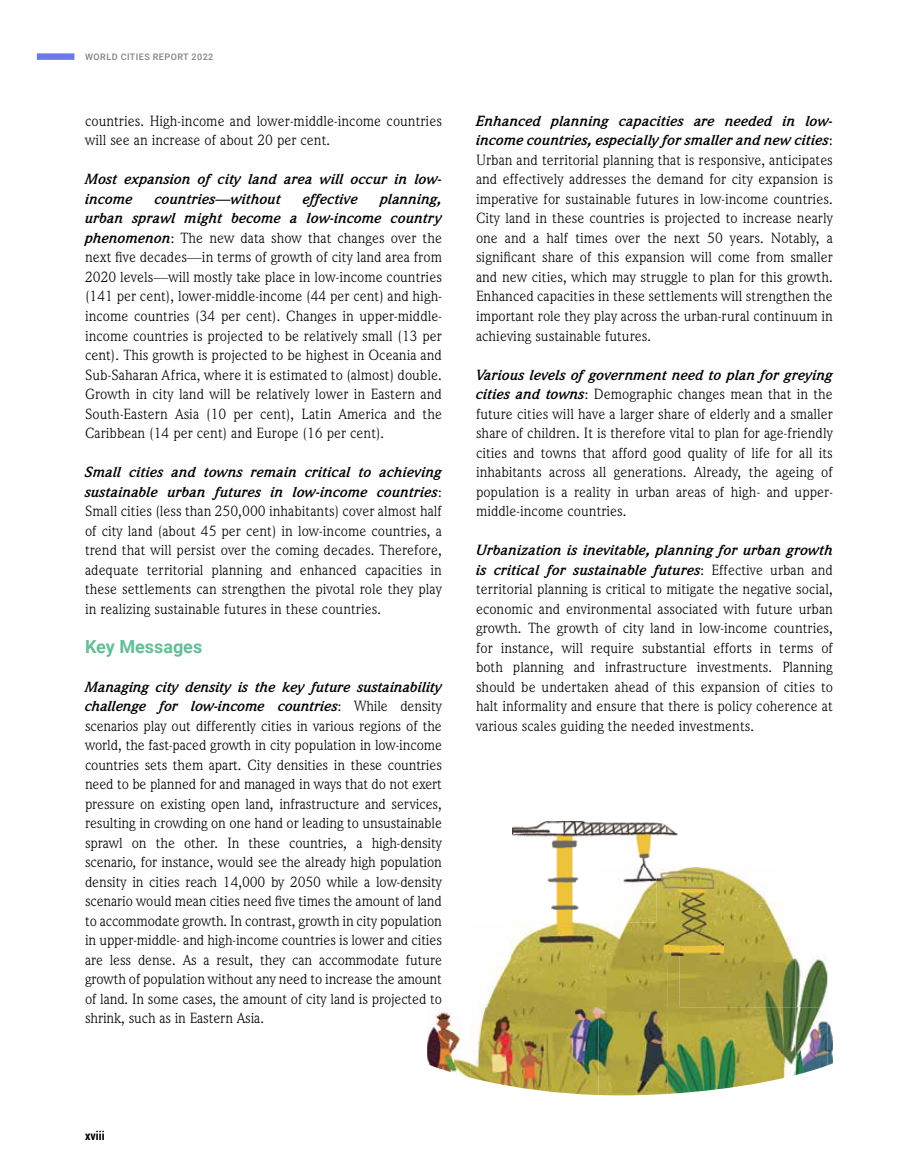
<style>
.page{position:relative;width:918px;height:1170px;background:#fff}
.page>*{position:absolute;margin:0;border:0;box-sizing:border-box;transform-origin:0 0}
.t1{font:700 18px "Roboto";color:#62bf97}
.t2{font:15px/19.5px "Weidemann IT Cby BT";color:#000;text-align:justify}
.t3{font:italic 700 15px/19.5px "Weidemann IT Cby BT";color:#000}
.t4{font:700 12px "Roboto Condensed";letter-spacing:.01em;color:#000}
.t5{font:500 9px "Roboto";letter-spacing:.05em;color:#808285}
.s1{font-weight:700;font-style:italic}
</style>
<div class="page">
<div style="left:37px;top:53px;width:37px;height:7px;background:#6b78e6"></div>
<img style="left:795px;top:957px;width:32px;height:50px">
<img style="left:486px;top:922px;width:112px;height:85px">
<img style="left:598px;top:868px;width:197px;height:139px">
<img style="left:827px;top:1022px;width:6px;height:43px">
<img style="left:427px;top:1007px;width:400px;height:70px">
<img style="left:471px;top:1007px;width:127px;height:87px">
<img style="left:668px;top:1007px;width:127px;height:86px">
<img style="left:598px;top:1019px;width:70px;height:76px">
<img style="left:512px;top:821px;width:166px;height:101px">
<img style="left:512px;top:1007px;width:156px;height:12px">
<svg style="left:668px;top:1007px;width:12px;height:12px"></svg>
<img style="left:657px;top:860px;width:66px;height:95px">
<img style="left:657px;top:922px;width:11px;height:33px">
<p class="t5" style="left:85px;top:51px;width:130px">WORLD CITIES REPORT 2022</p>
<p class="t2" style="left:85px;top:111px;width:358px">countries. High-income and lower-middle-income countries will see an increase of about 20 per cent.</p>
<p class="t3" style="left:85px;top:169px;width:358px">Most expansion of city land area will occur in low&shy;income</p>
<p class="t2" style="left:85px;top:189px;width:359px;text-indent:295px"><span class="s1">planning, urban sprawl might become a low-income country phenomenon</span>: The new data show that changes over the next five decades—in terms of growth of city land area from 2020 levels—will mostly take place in low-income countries (141 per cent), lower-middle-income (44 per cent) and high&shy;income countries (34 per cent). Changes in upper-middle&shy;income countries is projected to be relatively small (13 per cent). This growth is projected to be highest in Oceania and Sub-Saharan Africa, where it is estimated to (almost) double.<br>Growth in city land will be relatively lower in Eastern and South-Eastern Asia (10 per cent), Latin America and the Caribbean (14 per cent) and Europe (16 per cent).</p>
<p class="t2" style="left:85px;top:462px;width:358px"><span class="s1">Small cities and towns remain critical to achieving sustainable urban futures in low-income countries</span>:<br>Small cities (less than 250,000 inhabitants) cover almost half of city land (about 45 per cent) in low-income countries, a trend that will persist over the coming decades. Therefore, adequate territorial planning and enhanced capacities in these settlements can strengthen the pivotal role they play in realizing sustainable futures in these countries.</p>
<p class="t1" style="left:85px;top:633px;width:119px">Key Messages</p>
<p class="t2" style="left:85px;top:676px;width:359px"><span class="s1">Managing city density is the key future sustainability challenge for low-income countries</span>: While density scenarios play out differently cities in various regions of the world, the fast-paced growth in city population in low-income countries sets them apart. City densities in these countries need to be planned for and managed in ways that do not exert pressure on existing open land, infrastructure and services, resulting in crowding on one hand or leading to unsustainable sprawl on the other. In these countries, a high-density scenario, for instance, would see the already high population density in cities reach 14,000 by 2050 while a low-density scenario would mean cities need five times the amount of land to accommodate growth. In contrast, growth in city population in upper-middle- and high-income countries is lower and cities are less dense. As a result, they can accommodate future growth of population without any need to increase the amount of land. In some cases, the amount of city land is projected to shrink, such as in Eastern Asia.</p>
<p class="t3" style="left:155px;top:189px;width:128px">countries—without</p>
<p class="t3" style="left:303px;top:189px;width:57px">effective</p>
<p class="t2" style="left:476px;top:111px;width:358px"><span class="s1">Enhanced planning capacities are needed in low&shy;income countries, especially for smaller and new cities</span>:<br>Urban and territorial planning that is responsive, anticipates and effectively addresses the demand for city expansion is imperative for sustainable futures in low-income countries.<br>City land in these countries is projected to increase nearly one and a half times over the next 50 years. Notably, a significant share of this expansion will come from smaller and new cities, which may struggle to plan for this growth.<br>Enhanced capacities in these settlements will strengthen the important role they play across the urban-rural continuum in achieving sustainable futures.</p>
<p class="t2" style="left:476px;top:364px;width:358px"><span class="s1">Various levels of government need to plan for greying cities and towns</span>: Demographic changes mean that in the future cities will have a larger share of elderly and a smaller share of children. It is therefore vital to plan for age-friendly cities and towns that afford good quality of life for all its inhabitants across all generations. Already, the ageing of population is a reality in urban areas of high- and upper&shy;middle-income countries.</p>
<p class="t2" style="left:476px;top:540px;width:359px"><span class="s1">Urbanization is inevitable, planning for urban growth is critical for sustainable futures</span>: Effective urban and territorial planning is critical to mitigate the negative social, economic and environmental associated with future urban growth. The growth of city land in low-income countries, for instance, will require substantial efforts in terms of both planning and infrastructure investments. Planning should be undertaken ahead of this expansion of cities to halt informality and ensure that there is policy coherence at various scales guiding the needed investments.</p>
<p class="t4" style="left:85px;top:1126px;width:21px">xviii</p>
</div>
